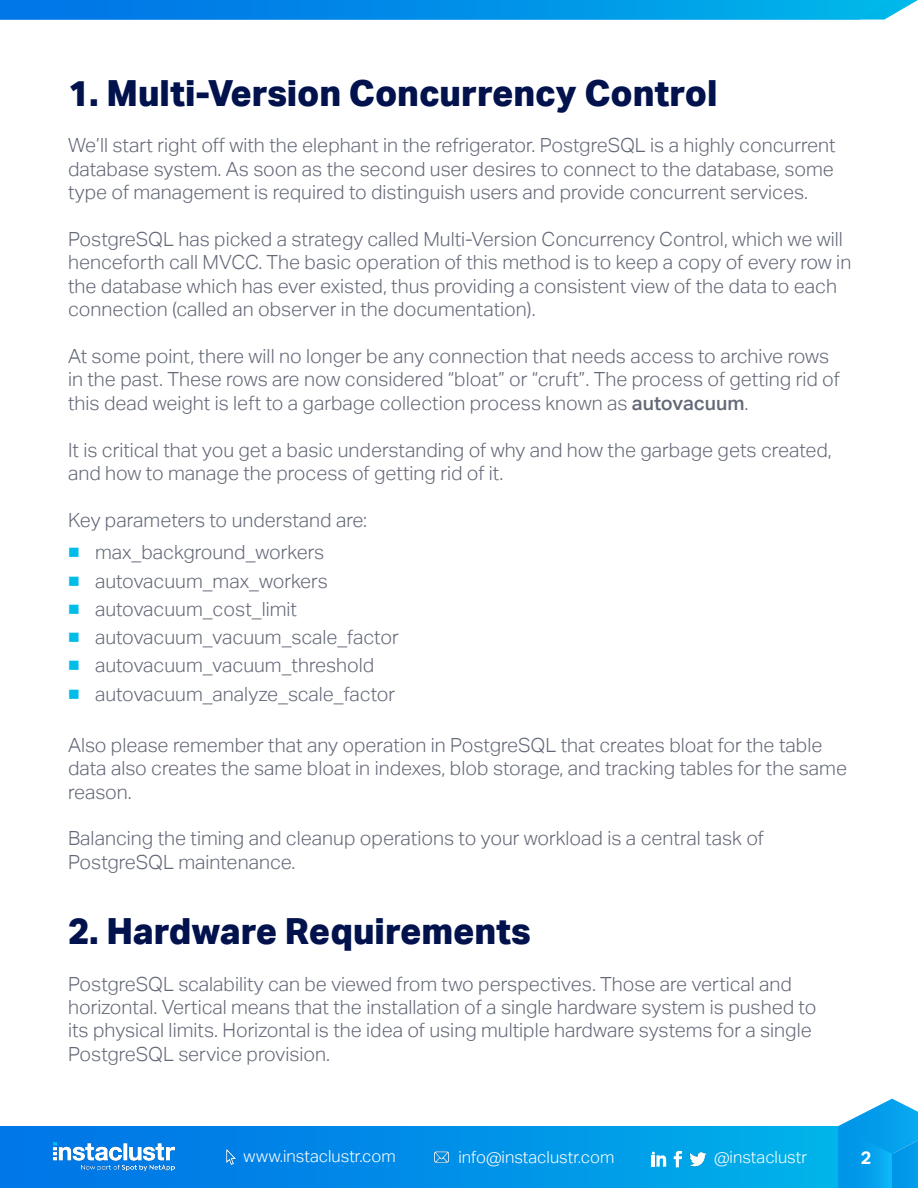
<style>
.page{position:relative;width:918px;height:1188px;background:#fff}
.page>*{position:absolute;margin:0;border:0;box-sizing:border-box;transform-origin:0 0}
.t1{font:800 36px "Aktiv Grotesk";color:#01124d}
.t2{font:300 19.5px/23.4px "Aktiv Grotesk";color:#646978}
.t3{font:700 18px "Aktiv Grotesk";color:#fff}
.t4{font:300 16.65px "Aktiv Grotesk";color:#fff}
.s1{font-weight:500}
.s2{font-weight:400;color:#00bce9}
</style>
<div class="page">
<div style="left:0;top:1127px;width:892px;height:61px;background:linear-gradient(to right,#0070e7,#00b4e9)"></div>
<img style="left:433px;top:1149px;width:17px;height:16px">
<img style="left:223px;top:1149px;width:16px;height:16px">
<img style="left:690px;top:1151px;width:16px;height:16px">
<svg style="left:674px;top:1151px;width:8px;height:16px"></svg>
<svg style="left:652px;top:1152px;width:14px;height:15px"></svg>
<svg style="left:838px;top:1099px;width:80px;height:89px;background:#22a9ee"></svg>
<img style="left:54px;top:1142px;width:120px;height:30px">
<svg style="left:0;top:0;width:918px;height:20px;background:#0794e8"></svg>
<p class="t1" style="left:68px;top:70px;width:651px">1. Multi-Version Concurrency Control</p>
<p class="t2" style="left:68px;top:134px;width:769px;text-align:justify">We’ll start right off with the elephant in the refrigerator. PostgreSQL is a highly concurrent database system. As soon as the second user desires to connect to the database, some type of management is required to distinguish users and provide concurrent services.</p>
<p class="t2" style="left:68px;top:228px;width:785px">PostgreSQL has picked a strategy called Multi-Version Concurrency Control, which we will henceforth call MVCC. The basic operation of this method is to keep a copy of every row in the database which has ever existed, thus providing a consistent view of the data to each connection (called an observer in the documentation).</p>
<p class="t2" style="left:68px;top:345px;width:773px">At some point, there will no longer be any connection that needs access to archive rows in the past. These rows are now considered “bloat” or “cruft”. The process of getting rid of this dead weight is left to a garbage collection process known as <span class="s1">autovacuum</span>.</p>
<p class="t2" style="left:68px;top:438px;width:765px">It is critical that you get a basic understanding of why and how the garbage gets created, and how to manage the process of getting rid of it.</p>
<p class="t2" style="left:68px;top:508px;width:301px">Key parameters to understand are:</p>
<p class="t2" style="left:68px;top:541px;width:258px"><span class="s2">■</span> max_background_workers</p>
<p class="t2" style="left:68px;top:569px;width:261px"><span class="s2">■</span> autovacuum_max_workers</p>
<p class="t2" style="left:68px;top:597px;width:231px"><span class="s2">■</span> autovacuum_cost_limit</p>
<p class="t2" style="left:68px;top:626px;width:332px"><span class="s2">■</span> autovacuum_vacuum_scale_factor</p>
<p class="t2" style="left:68px;top:654px;width:308px"><span class="s2">■</span> autovacuum_vacuum_threshold</p>
<p class="t2" style="left:68px;top:682px;width:329px"><span class="s2">■</span> autovacuum_analyze_scale_factor</p>
<p class="t2" style="left:68px;top:733px;width:781px">Also please remember that any operation in PostgreSQL that creates bloat for the table data also creates the same bloat in indexes, blob storage, and tracking tables for the same reason.</p>
<p class="t2" style="left:68px;top:827px;width:697px">Balancing the timing and cleanup operations to your workload is a central task of<br>PostgreSQL maintenance.</p>
<p class="t1" style="left:68px;top:908px;width:464px">2. Hardware Requirements</p>
<p class="t2" style="left:68px;top:972px;width:750px">PostgreSQL scalability can be viewed from two perspectives. Those are vertical and horizontal. Vertical means that the installation of a single hardware system is pushed to its physical limits. Horizontal is the idea of using multiple hardware systems for a single PostgreSQL service provision.</p>
<p class="t4" style="left:244px;top:1146px;width:154px">www.instaclustr.com</p>
<p class="t4" style="left:459px;top:1147px;width:157px">info@instaclustr.com</p>
<p class="t4" style="left:714px;top:1148px;width:95px">@instaclustr</p>
<p class="t3" style="left:861px;top:1147px;width:12px">2</p>
</div>
